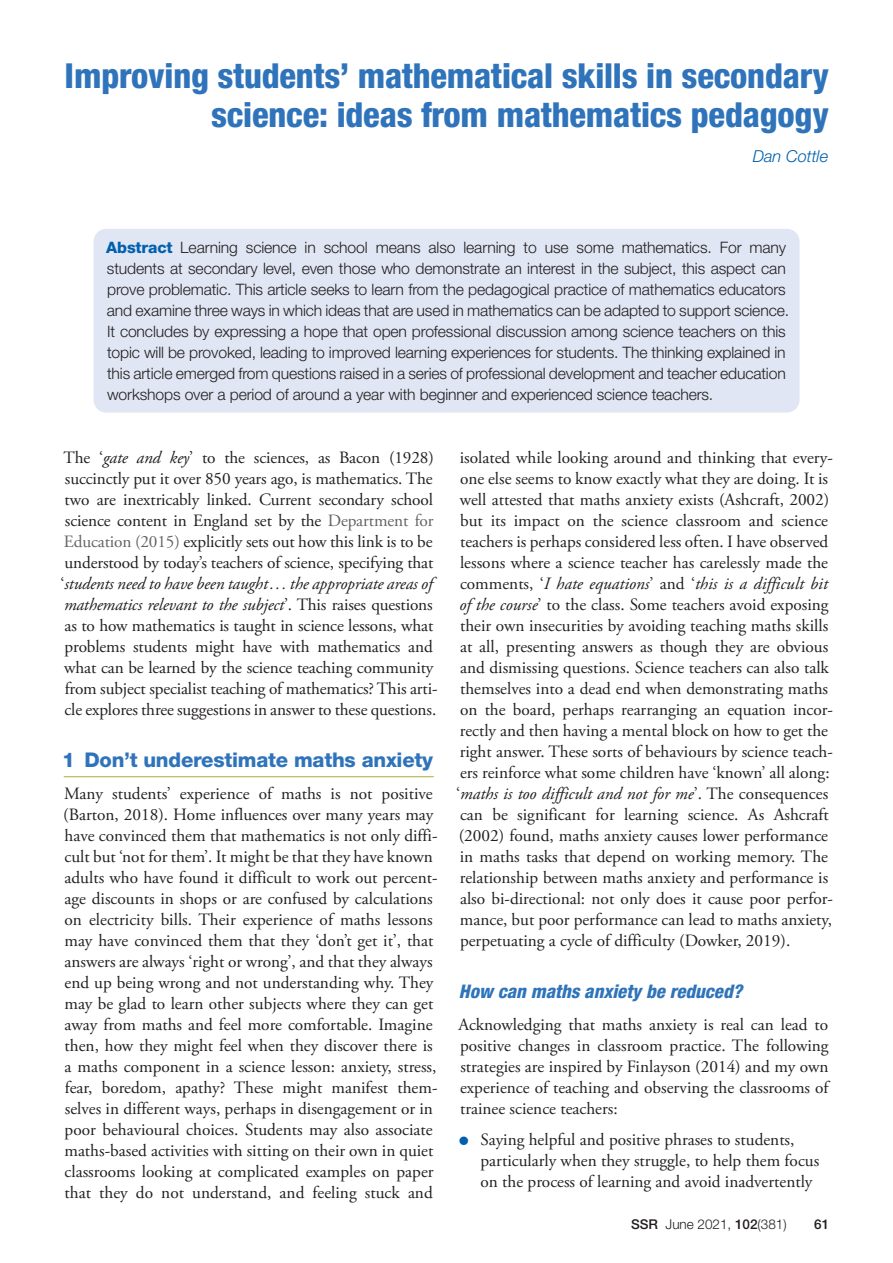
<style>
.page{position:relative;width:893px;height:1263px;background:#fff}
.page>*{position:absolute;margin:0;border:0;box-sizing:border-box;transform-origin:0 0}
.CH_head{font:800 condensed 34.5px/39px "Helvetica Neue LT Std";letter-spacing:-.005em;color:#2f74ba;text-align:right}
.CH_A_head{font:800 20.25px "Helvetica Neue LT Std";letter-spacing:-.01em;color:#2f74ba}
.CH_B_head{font:italic 800 condensed 18.75px "Helvetica Neue LT Std";color:#2f74ba}
.CH_body_tx_first{font:17.25px/21px "Adobe Garamond Pro";color:#231f20}
.CH_bulleted_list_fir{font:17.25px/21px "Adobe Garamond Pro";color:#231f20}
.CH_auth{font:italic 300 16.5px "Helvetica Neue LT Std";color:#0160ae}
.CH_abs_tx{font:300 15.75px/21px "Helvetica Neue LT Std";letter-spacing:-.01em;color:#231f20}
.t1{font:300 13.5px "Helvetica Neue LT Std";color:#231f20}
.t2{font:500 13.5px "Helvetica Neue LT Std";color:#231f20}
.s1{font-weight:800;color:#0160ae}
.s2{font-style:italic}
.s3{color:#636366}
.s4{color:#0160ae}
.s5{font-weight:500}
</style>
<div class="page">
<div style="left:94px;top:229px;width:706px;height:184px;background:#e0e6f3;border-radius:13px"></div>
<hr style="left:64px;top:776px;width:370px;height:1px;background:#a9ab38">
<p class="CH_head" style="left:65px;top:56px;width:766px">Improving students’ mathematical skills in secondary science: ideas from mathematics pedagogy</p>
<p class="CH_auth" style="left:753px;top:147px;width:77px">Dan Cottle</p>
<p class="CH_abs_tx" style="left:106px;top:236px;width:684px"><span class="s1">Abstract</span> Learning science in school means also learning to use some mathematics. For many students at secondary level, even those who demonstrate an interest in the subject, this aspect can prove problematic. This article seeks to learn from the pedagogical practice of mathematics educators and examine three ways in which ideas that are used in mathematics can be adapted to support science.<br>It concludes by expressing a hope that open professional discussion among science teachers on this topic will be provoked, leading to improved learning experiences for students. The thinking explained in this article emerged from questions raised in a series of professional development and teacher education workshops over a period of around a year with beginner and experienced science teachers.</p>
<p class="CH_body_tx_first" style="left:61px;top:447px;width:378px">The ‘<span class="s2">gate and key</span>’ to the sciences, as Bacon (1928) succinctly put it over 850 years ago, is mathematics. The two are inextricably linked. Current secondary school science content in England set by the <span class="s3">Department for Education (2015)</span> explicitly sets out how this link is to be understood by today’s teachers of science, specifying that ‘<span class="s2">students need to have been taught... the appropriate areas of mathematics relevant to the subject</span>’. This raises questions as to how mathematics is taught in science lessons, what problems students might have with mathematics and what can be learned by the science teaching community from subject specialist teaching of mathematics? This arti&shy;cle explores three suggestions in answer to these questions.</p>
<p class="CH_A_head" style="left:62px;top:748px;width:373px">1 Don’t underestimate maths anxiety</p>
<p class="CH_body_tx_first" style="left:63px;top:783px;width:376px">Many students’ experience of maths is not positive (Barton, 2018). Home influences over many years may have convinced them that mathematics is not only diffi&shy;cult but ‘not for them’. It might be that they have known adults who have found it difficult to work out percent&shy;age discounts in shops or are confused by calculations on electricity bills. Their experience of maths lessons may have convinced them that they ‘don’t get it’, that answers are always ‘right or wrong’, and that they always end up being wrong and not understanding why. They may be glad to learn other subjects where they can get away from maths and feel more comfortable. Imagine then, how they might feel when they discover there is a maths component in a science lesson: anxiety, stress, fear, boredom, apathy? These might manifest them&shy;selves in different ways, perhaps in disengagement or in poor behavioural choices. Students may also associate maths-based activities with sitting on their own in quiet classrooms looking at complicated examples on paper that they do not understand, and feeling stuck and</p>
<p class="CH_body_tx_first" style="left:456px;top:447px;width:378px">isolated while looking around and thinking that every&shy;one else seems to know exactly what they are doing. It is well attested that maths anxiety exists (Ashcraft, 2002) but its impact on the science classroom and science teachers is perhaps considered less often. I have observed lessons where a science teacher has carelessly made the comments, ‘<span class="s2">I hate equations</span>’ and ‘<span class="s2">this is a difficult bit of the course</span>’ to the class. Some teachers avoid exposing their own insecurities by avoiding teaching maths skills at all, presenting answers as though they are obvious and dismissing questions. Science teachers can also talk themselves into a dead end when demonstrating maths on the board, perhaps rearranging an equation incor&shy;rectly and then having a mental block on how to get the right answer. These sorts of behaviours by science teach&shy;ers reinforce what some children have ‘known’ all along: ‘<span class="s2">maths is too difficult and not for me</span>’. The consequences can be significant for learning science. As Ashcraft (2002) found, maths anxiety causes lower performance in maths tasks that depend on working memory. The relationship between maths anxiety and performance is also bi-directional: not only does it cause poor perfor&shy;mance, but poor performance can lead to maths anxiety, perpetuating a cycle of difficulty (Dowker, 2019).</p>
<p class="CH_B_head" style="left:459px;top:980px;width:285px">How can maths anxiety be reduced?</p>
<p class="CH_body_tx_first" style="left:458px;top:1014px;width:372px;text-align:justify">Acknowledging that maths anxiety is real can lead to positive changes in classroom practice. The following strategies are inspired by Finlayson (2014) and my own experience of teaching and observing the classrooms of trainee science teachers:</p>
<p class="CH_bulleted_list_fir" style="left:480px;top:1130px;width:340px;text-indent:-21px"><span class="s4">●</span> Saying helpful and positive phrases to students, particularly when they struggle, to help them focus on the process of learning and avoid inadvertently</p>
<p class="t1" style="left:631px;top:1216px;width:157px"><span class="s5">SSR</span> June 2021, <span class="s5">102</span>(381)</p>
<p class="t2" style="left:814px;top:1216px;width:17px">61</p>
</div>
